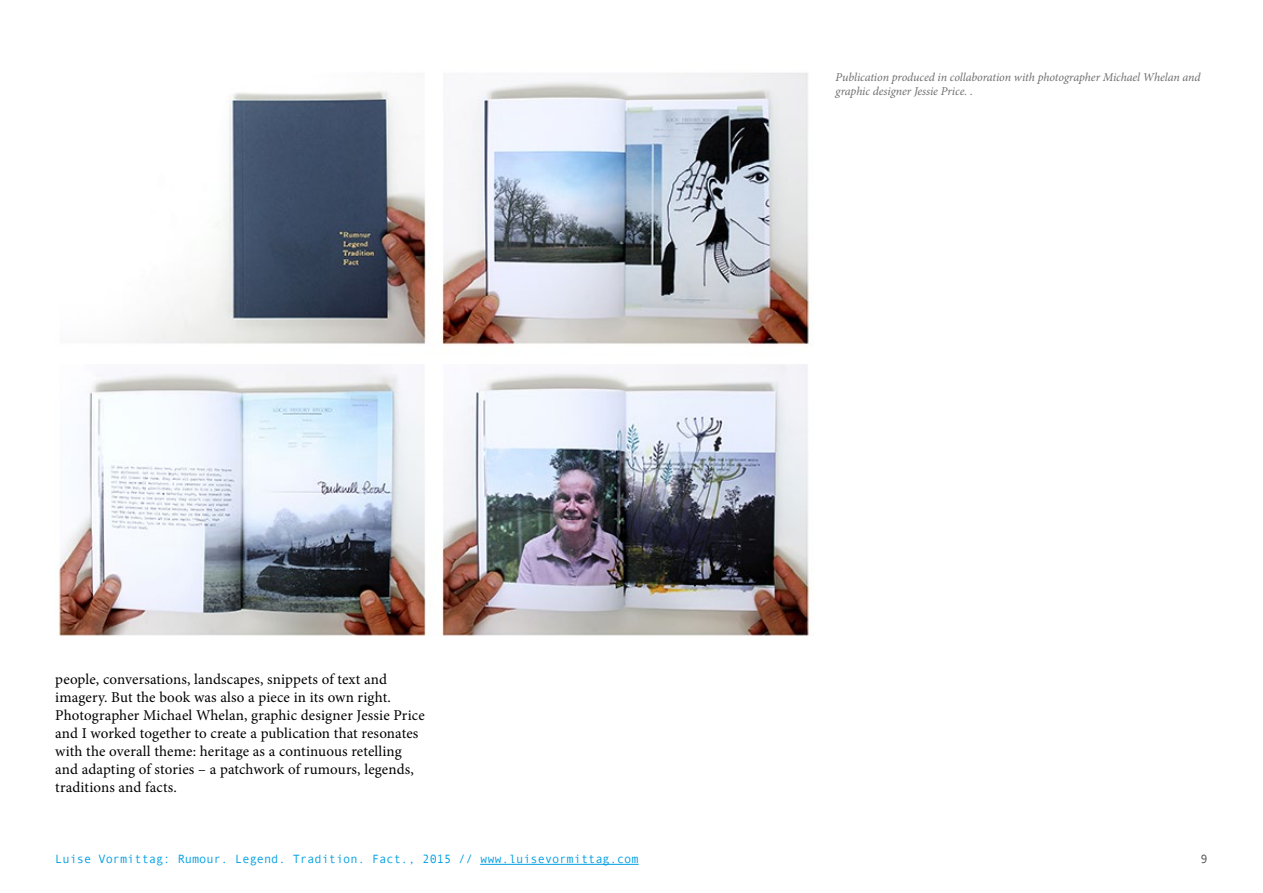
<style>
.page{position:relative;width:1263px;height:893px;background:#fff}
.page>*{position:absolute;margin:0;border:0;box-sizing:border-box;transform-origin:0 0}
.t1{font:15px/18px "Minion Pro";letter-spacing:.005em;color:#000}
.t2{font:italic 12px/14.4px "Minion Pro";letter-spacing:-.01em;color:#706f6f}
.t3{font:12px "Andale Mono";color:#009fe3}
.t4{font:12px "Andale Mono";color:#575756}
</style>
<div class="page">
<hr style="left:480px;top:864px;width:159px;height:1px;background:#009fe3">
<img style="left:58px;top:72px;width:752px;height:564px">
<p class="t1" style="left:55px;top:670px;width:371px">people, conversations, landscapes, snippets of text and imagery. But the book was also a piece in its own right.<br>Photographer Michael Whelan, graphic designer Jessie Price and I worked together to create a publication that resonates with the overall theme: heritage as a continuous retelling and adapting of stories – a patchwork of rumours, legends, traditions and facts.</p>
<p class="t2" style="left:836px;top:70px;width:367px">Publication produced in collaboration with photographer Michael Whelan and graphic designer Jessie Price. .</p>
<p class="t3" style="left:55px;top:851px;width:585px">Luise Vormittag: Rumour. Legend. Tradition. Fact., 2015 // www.luisevormittag.com</p>
<p class="t4" style="left:1200px;top:851px;width:9px">9</p>
</div>
